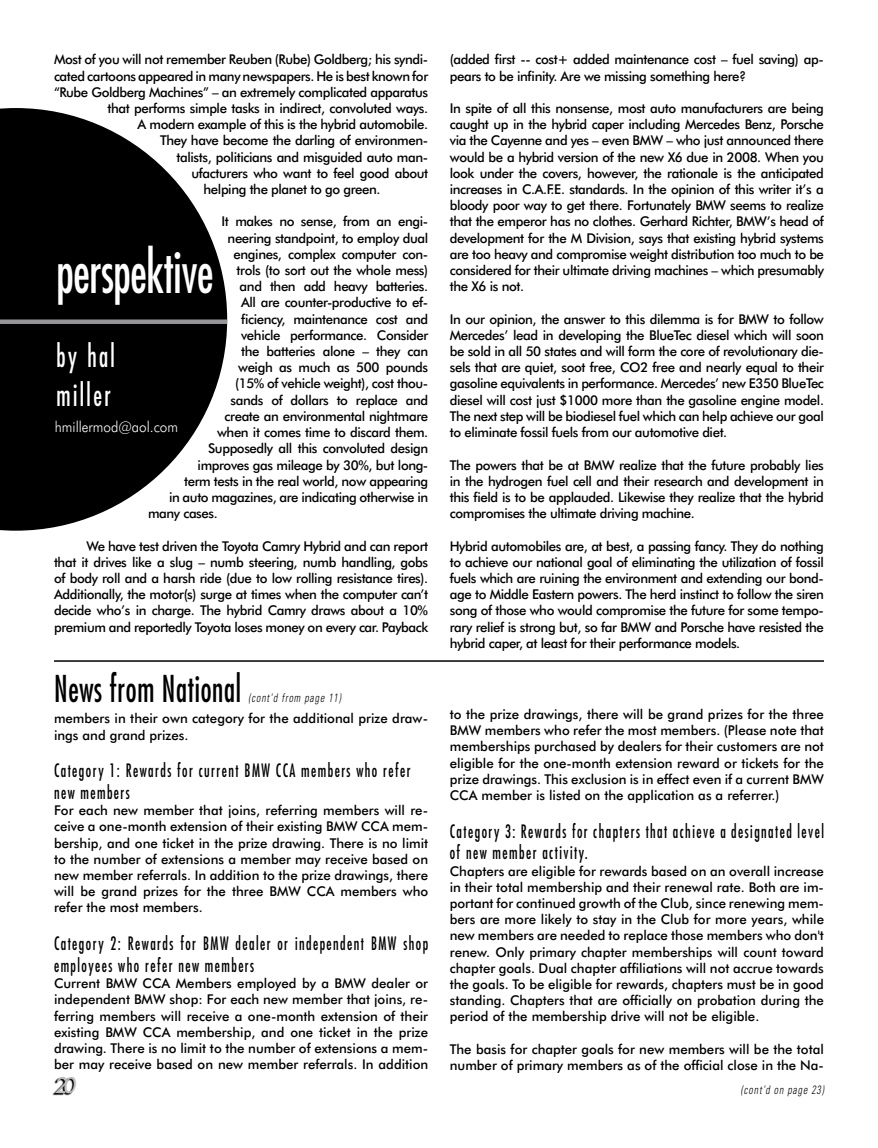
<style>
.page{position:relative;width:878px;height:1148px;background:#fff}
.page>*{position:absolute;margin:0;border:0;box-sizing:border-box;transform-origin:0 0}
.t1{font:condensed 57px "Futura";letter-spacing:-.01em;color:#fff;scale:.8 1}
.t2{font:condensed 36px "Futura";letter-spacing:.025em;color:#000;scale:.8 1}
.t3{font:condensed 30px/39px "Futura";letter-spacing:.1em;color:#fff;scale:.8 1}
.t4{font:italic 21px "Futura";color:#bcbdc0}
.t5{font:condensed 18px/21.6px "Futura";letter-spacing:.1em;color:#000;scale:.8 1}
.t6{font:300 15px "Futura BT";color:#fff;scale:.9 1}
.t7{font:500 13.5px/16.2px "Futura BT";letter-spacing:-.03em;color:#000;text-align:justify}
.t8{font:500 13.5px/16.2px "Futura BT";color:#000}
.t9{font:italic 300 condensed 12px "Univers";letter-spacing:.1em;color:#000;scale:.8 1}
</style>
<div class="page">
<svg style="left:52px;top:1077px;width:23px;height:19px"></svg>
<svg style="left:0;top:108px;width:227px;height:422px;fill:#000"></svg>
<div style="left:0;top:319px;width:227px;height:5px;background:#939598"></div>
<hr style="left:54px;top:660px;width:770px;height:1px;background:#000">
<p class="t7" style="left:54px;top:51px;width:375px">Most of you will not remember Reuben (Rube) Goldberg; his syndi-</p>
<p class="t7" style="left:54px;top:68px;width:375px">cated cartoons appeared in many newspapers. He is best known for</p>
<p class="t7" style="left:54px;top:84px;width:375px">“Rube Goldberg Machines” – an extremely complicated apparatus</p>
<p class="t7" style="left:107px;top:100px;width:322px">that performs simple tasks in indirect, convoluted ways.</p>
<p class="t7" style="left:137px;top:116px;width:292px">A modern example of this is the hybrid automobile.</p>
<p class="t7" style="left:160px;top:132px;width:269px">They have become the darling of environmen-</p>
<p class="t7" style="left:176px;top:149px;width:253px">talists, politicians and misguided auto man-</p>
<p class="t7" style="left:191px;top:165px;width:238px">ufacturers who want to feel good about</p>
<p class="t7" style="left:203px;top:181px;width:178px">helping the planet to go green.</p>
<p class="t7" style="left:221px;top:213px;width:208px">It makes no sense, from an engi-</p>
<p class="t7" style="left:227px;top:230px;width:202px">neering standpoint, to employ dual</p>
<p class="t7" style="left:234px;top:246px;width:196px">engines, complex computer con-</p>
<p class="t7" style="left:237px;top:262px;width:193px">trols (to sort out the whole mess)</p>
<p class="t7" style="left:240px;top:278px;width:190px">and then add heavy batteries.</p>
<p class="t7" style="left:241px;top:294px;width:188px">All are counter-productive to ef-</p>
<p class="t7" style="left:241px;top:311px;width:188px">ficiency, maintenance cost and</p>
<p class="t7" style="left:241px;top:327px;width:188px">vehicle performance. Consider</p>
<p class="t7" style="left:241px;top:343px;width:188px">the batteries alone – they can</p>
<p class="t7" style="left:238px;top:359px;width:191px">weigh as much as 500 pounds</p>
<p class="t7" style="left:235px;top:375px;width:194px">(15% of vehicle weight), cost thou-</p>
<p class="t7" style="left:231px;top:392px;width:199px">sands of dollars to replace and</p>
<p class="t7" style="left:224px;top:408px;width:205px">create an environmental nightmare</p>
<p class="t7" style="left:217px;top:424px;width:213px">when it comes time to discard them.</p>
<p class="t7" style="left:208px;top:440px;width:221px">Supposedly all this convoluted design</p>
<p class="t7" style="left:197px;top:456px;width:232px">improves gas mileage by 30%, but long-</p>
<p class="t7" style="left:184px;top:473px;width:245px">term tests in the real world, now appearing</p>
<p class="t7" style="left:169px;top:489px;width:260px">in auto magazines, are indicating otherwise in</p>
<p class="t7" style="left:148px;top:505px;width:71px">many cases.</p>
<p class="t7" style="left:54px;top:537px;width:375px;text-indent:32px">We have test driven the Toyota Camry Hybrid and can report that it drives like a slug – numb steering, numb handling, gobs of body roll and a harsh ride (due to low rolling resistance tires).<br>Additionally, the motor(s) surge at times when the computer can’t decide who’s in charge. The hybrid Camry draws about a 10% premium and reportedly Toyota loses money on every car. Payback</p>
<h1 class="t1" style="left:57px;top:236px;width:198px">perspektive</h1>
<h3 class="t3" style="left:57px;top:335px;width:74px">by hal miller</h3>
<p class="t6" style="left:55px;top:417px;width:138px">hmillermod@aol.com</p>
<h2 class="t2" style="left:54px;top:666px;width:235px">News from National</h2>
<p class="t9" style="left:248px;top:691px;width:117px">(cont'd from page 11)</p>
<p class="t8" style="left:54px;top:710px;width:375px">members in their own category for the additional prize draw&shy;ings and grand prizes.</p>
<h3 class="t5" style="left:54px;top:759px;width:447px">Category 1: Rewards for current BMW CCA members who refer new members</h3>
<p class="t7" style="left:54px;top:802px;width:375px">For each new member that joins, referring members will re&shy;ceive a one-month extension of their existing BMW CCA mem&shy;bership, and one ticket in the prize drawing. There is no limit to the number of extensions a member may receive based on new member referrals. In addition to the prize drawings, there will be grand prizes for the three BMW CCA members who refer the most members.</p>
<h3 class="t5" style="left:54px;top:932px;width:469px">Category 2: Rewards for BMW dealer or independent BMW shop employees who refer new members</h3>
<p class="t7" style="left:54px;top:975px;width:375px">Current BMW CCA Members employed by a BMW dealer or independent BMW shop: For each new member that joins, re&shy;ferring members will receive a one-month extension of their existing BMW CCA membership, and one ticket in the prize drawing. There is no limit to the number of extensions a mem&shy;ber may receive based on new member referrals. In addition</p>
<h3 class="t4" style="left:54px;top:1071px;width:23px">20</h3>
<p class="t7" style="left:450px;top:51px;width:375px">(added first -- cost+ added maintenance cost – fuel saving) ap&shy;pears to be infinity. Are we missing something here?</p>
<p class="t7" style="left:450px;top:100px;width:375px">In spite of all this nonsense, most auto manufacturers are being caught up in the hybrid caper including Mercedes Benz, Porsche via the Cayenne and yes – even BMW – who just announced there would be a hybrid version of the new X6 due in 2008. When you look under the covers, however, the rationale is the anticipated increases in C.A.F.E. standards. In the opinion of this writer it’s a bloody poor way to get there. Fortunately BMW seems to realize that the emperor has no clothes. Gerhard Richter, BMW’s head of development for the M Division, says that existing hybrid systems are too heavy and compromise weight distribution too much to be considered for their ultimate driving machines – which presumably the X6 is not.</p>
<p class="t7" style="left:450px;top:311px;width:375px">In our opinion, the answer to this dilemma is for BMW to follow Mercedes’ lead in developing the BlueTec diesel which will soon be sold in all 50 states and will form the core of revolutionary die&shy;sels that are quiet, soot free, CO2 free and nearly equal to their gasoline equivalents in performance. Mercedes’ new E350 BlueTec diesel will cost just $1000 more than the gasoline engine model.<br>The next step will be biodiesel fuel which can help achieve our goal to eliminate fossil fuels from our automotive diet.</p>
<p class="t7" style="left:450px;top:456px;width:375px">The powers that be at BMW realize that the future probably lies in the hydrogen fuel cell and their research and development in this field is to be applauded. Likewise they realize that the hybrid compromises the ultimate driving machine.</p>
<p class="t7" style="left:450px;top:537px;width:375px">Hybrid automobiles are, at best, a passing fancy. They do nothing to achieve our national goal of eliminating the utilization of fossil fuels which are ruining the environment and extending our bond&shy;age to Middle Eastern powers. The herd instinct to follow the siren song of those who would compromise the future for some tempo&shy;rary relief is strong but, so far BMW and Porsche have resisted the hybrid caper, at least for their performance models.</p>
<p class="t7" style="left:450px;top:706px;width:375px">to the prize drawings, there will be grand prizes for the three BMW members who refer the most members. (Please note that memberships purchased by dealers for their customers are not eligible for the one-month extension reward or tickets for the prize drawings. This exclusion is in effect even if a current BMW CCA member is listed on the application as a referrer.)</p>
<h3 class="t5" style="left:450px;top:820px;width:469px">Category 3: Rewards for chapters that achieve a designated level of new member activity.</h3>
<p class="t7" style="left:450px;top:862px;width:376px">Chapters are eligible for rewards based on an overall increase in their total membership and their renewal rate. Both are im&shy;portant for continued growth of the Club, since renewing mem&shy;bers are more likely to stay in the Club for more years, while new members are needed to replace those members who don't renew. Only primary chapter memberships will count toward chapter goals. Dual chapter affiliations will not accrue towards the goals. To be eligible for rewards, chapters must be in good standing. Chapters that are officially on probation during the period of the membership drive will not be eligible.</p>
<p class="t8" style="left:450px;top:1040px;width:375px">The basis for chapter goals for new members will be the total number of primary members as of the official close in the Na-</p>
<p class="t9" style="left:740px;top:1082px;width:105px">(cont'd on page 23)</p>
</div>
